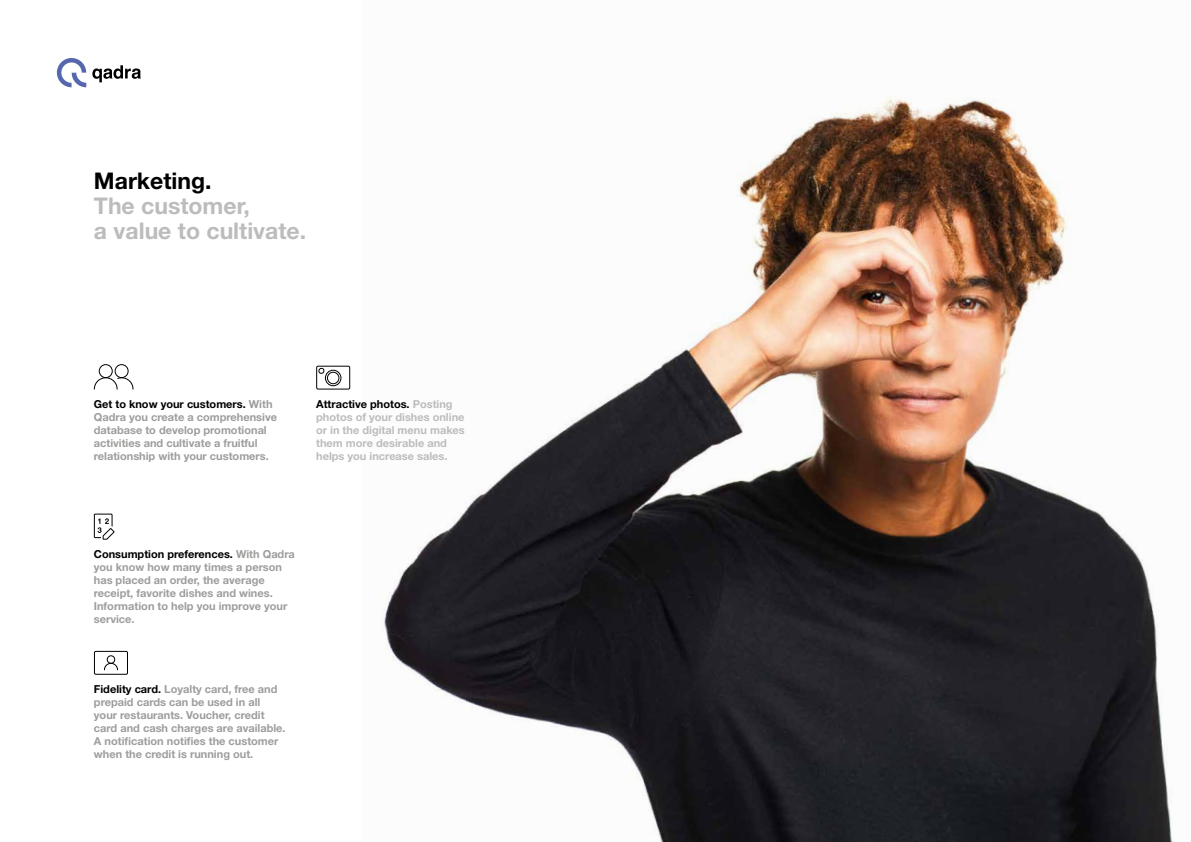
<style>
.page{position:relative;width:1191px;height:842px;background:#fff}
.page>*{position:absolute;margin:0;border:0;box-sizing:border-box;transform-origin:0 0}
.t1{font:700 23px/25px "Helvetica Neue LT Std";color:#bcbcbc}
.t2{font:700 23px "Helvetica Neue LT Std";color:#000}
.t3{font:700 11px/13px "Helvetica Neue LT Std";color:#9d9d9c}
.t4{font:700 11px/13px "Helvetica Neue LT Std";color:#bcbcbc}
.s1{color:#000}
</style>
<div class="page">
<img style="left:381px;top:96px;width:792px;height:746px">
<svg style="left:92px;top:65px;width:49px;height:17px"></svg>
<svg style="left:57px;top:58px;width:29px;height:29px"></svg>
<div style="left:99px;top:364px;width:14px;height:14px;border:1px solid #000;border-radius:50%"></div>
<div style="left:115px;top:364px;width:14px;height:14px;border:1px solid #000;border-radius:50%"></div>
<svg style="left:93px;top:377px;width:41px;height:13px"></svg>
<svg style="left:93px;top:513px;width:22px;height:27px"></svg>
<svg style="left:316px;top:365px;width:35px;height:25px"></svg>
<div style="left:94px;top:651px;width:34px;height:24px;border:1px solid #000"></div>
<div style="left:107px;top:655px;width:8px;height:9px;border:1px solid #000;border-radius:50%"></div>
<svg style="left:103px;top:662px;width:15px;height:9px"></svg>
<h1 class="t2" style="left:94px;top:167px;width:119px">Marketing.</h1>
<h1 class="t1" style="left:94px;top:193px;width:214px">The customer,<br>a value to cultivate.</h1>
<p class="t3" style="left:94px;top:397px;width:185px"><span class="s1">Get to know your customers.</span> With Qadra you create a comprehensive database to develop promotional activities and cultivate a fruitful relationship with your customers.</p>
<p class="t4" style="left:316px;top:397px;width:150px"><span class="s1">Attractive photos.</span> Posting photos of your dishes online or in the digital menu makes them more desirable and helps you increase sales.</p>
<p class="t3" style="left:94px;top:547px;width:203px"><span class="s1">Consumption preferences.</span> With Qadra you know how many times a person has placed an order, the average receipt, favorite dishes and wines.<br>Information to help you improve your service.</p>
<p class="t3" style="left:94px;top:683px;width:193px"><span class="s1">Fidelity card.</span> Loyalty card, free and prepaid cards can be used in all your restaurants. Voucher, credit card and cash charges are available.<br>A notification notifies the customer when the credit is running out.</p>
</div>
